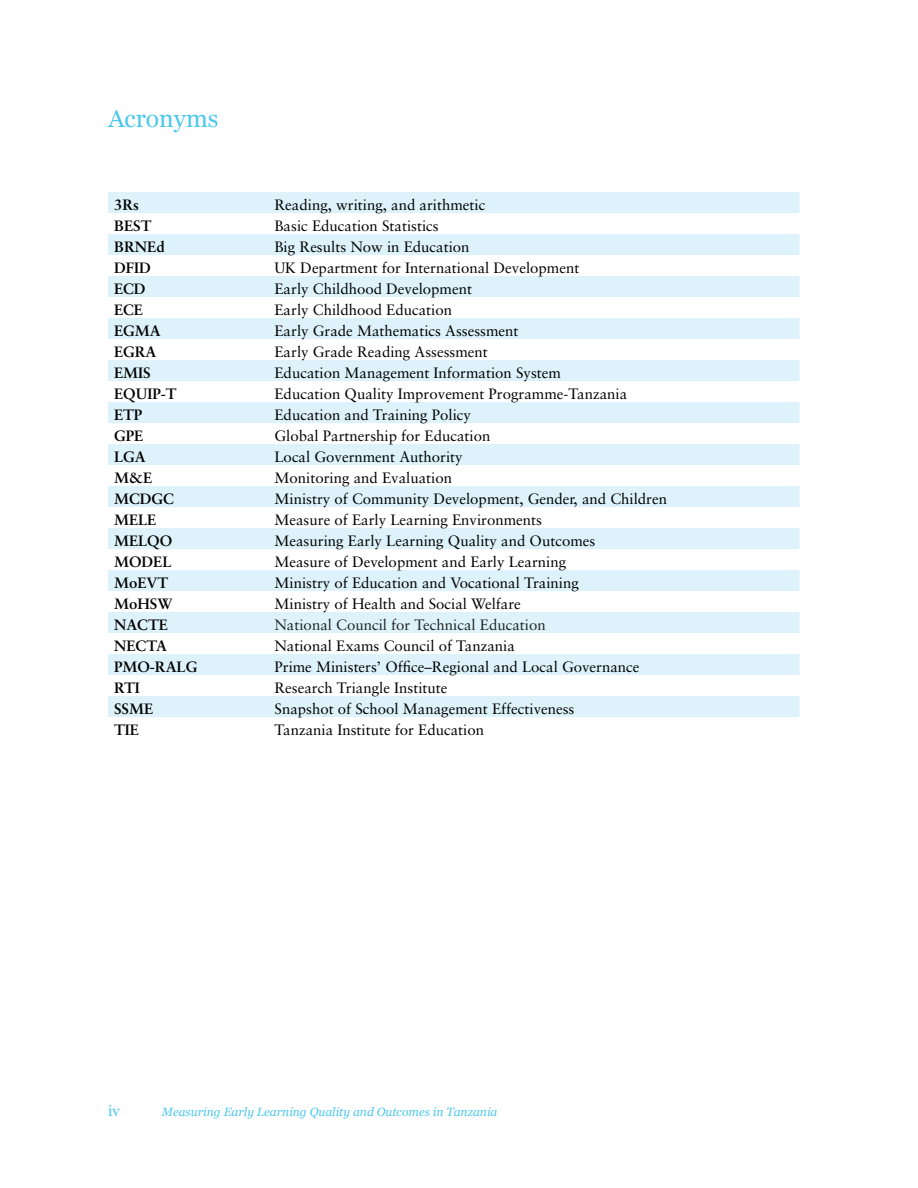
<style>
.page{position:relative;width:918px;height:1188px;background:#fff}
.page>*{position:absolute;margin:0;border:0;box-sizing:border-box;transform-origin:0 0}
.t1{font:24.75px "Georgia";color:#4dc8ed}
.t2{font:15px "Sabon";color:#000}
.t3{font:700 15px "Sabon";color:#000}
.t4{font:15px "Sabon";color:#222}
.t5{font:15px "Georgia";color:#4dc8ed}
.t6{font:italic 12px "Georgia";color:#4dc8ed}
</style>
<div class="page">
<svg style="left:108px;top:192px;width:692px;height:525px;fill:#ddf2fa"></svg>
<h1 class="t1" style="left:108px;top:104px;width:112px">Acronyms</h1>
<p class="t3" style="left:114px;top:195px;width:27px">3Rs</p>
<p class="t2" style="left:274px;top:196px;width:212px">Reading, writing, and arithmetic</p>
<p class="t3" style="left:114px;top:216px;width:39px">BEST</p>
<p class="t2" style="left:274px;top:217px;width:166px">Basic Education Statistics</p>
<p class="t3" style="left:114px;top:237px;width:52px">BRNEd</p>
<p class="t2" style="left:274px;top:238px;width:197px">Big Results Now in Education</p>
<p class="t3" style="left:114px;top:258px;width:38px">DFID</p>
<p class="t2" style="left:274px;top:259px;width:306px">UK Department for International Development</p>
<p class="t3" style="left:114px;top:279px;width:33px">ECD</p>
<p class="t2" style="left:274px;top:280px;width:199px">Early Childhood Development</p>
<p class="t3" style="left:114px;top:300px;width:31px">ECE</p>
<p class="t2" style="left:274px;top:301px;width:179px">Early Childhood Education</p>
<p class="t3" style="left:114px;top:321px;width:48px">EGMA</p>
<p class="t2" style="left:274px;top:322px;width:246px">Early Grade Mathematics Assessment</p>
<p class="t3" style="left:114px;top:342px;width:44px">EGRA</p>
<p class="t2" style="left:274px;top:343px;width:215px">Early Grade Reading Assessment</p>
<p class="t3" style="left:114px;top:363px;width:38px">EMIS</p>
<p class="t2" style="left:274px;top:364px;width:288px">Education Management Information System</p>
<p class="t3" style="left:114px;top:384px;width:64px">EQUIP-T</p>
<p class="t2" style="left:274px;top:385px;width:354px">Education Quality Improvement Programme-Tanzania</p>
<p class="t3" style="left:114px;top:405px;width:30px">ETP</p>
<p class="t2" style="left:274px;top:406px;width:198px">Education and Training Policy</p>
<p class="t3" style="left:114px;top:426px;width:31px">GPE</p>
<p class="t2" style="left:274px;top:427px;width:217px">Global Partnership for Education</p>
<p class="t3" style="left:114px;top:447px;width:33px">LGA</p>
<p class="t2" style="left:274px;top:448px;width:190px">Local Government Authority</p>
<p class="t3" style="left:114px;top:468px;width:40px">M&amp;E</p>
<p class="t2" style="left:274px;top:469px;width:179px">Monitoring and Evaluation</p>
<p class="t3" style="left:114px;top:489px;width:61px">MCDGC</p>
<p class="t2" style="left:274px;top:490px;width:394px">Ministry of Community Development, Gender, and Children</p>
<p class="t3" style="left:114px;top:510px;width:44px">MELE</p>
<p class="t2" style="left:274px;top:511px;width:269px">Measure of Early Learning Environments</p>
<p class="t3" style="left:114px;top:531px;width:60px">MELQO</p>
<p class="t2" style="left:274px;top:532px;width:322px">Measuring Early Learning Quality and Outcomes</p>
<p class="t3" style="left:114px;top:552px;width:59px">MODEL</p>
<p class="t2" style="left:274px;top:553px;width:293px">Measure of Development and Early Learning</p>
<p class="t3" style="left:114px;top:573px;width:56px">MoEVT</p>
<p class="t2" style="left:274px;top:574px;width:306px">Ministry of Education and Vocational Training</p>
<p class="t3" style="left:114px;top:594px;width:60px">MoHSW</p>
<p class="t2" style="left:274px;top:595px;width:248px">Ministry of Health and Social Welfare</p>
<p class="t3" style="left:114px;top:615px;width:56px">NACTE</p>
<p class="t4" style="left:274px;top:616px;width:273px">National Council for Technical Education</p>
<p class="t3" style="left:114px;top:636px;width:55px">NECTA</p>
<p class="t2" style="left:274px;top:637px;width:242px">National Exams Council of Tanzania</p>
<p class="t3" style="left:114px;top:657px;width:85px">PMO-RALG</p>
<p class="t2" style="left:274px;top:658px;width:367px">Prime Ministers’ Office–Regional and Local Governance</p>
<p class="t3" style="left:114px;top:678px;width:27px">RTI</p>
<p class="t2" style="left:274px;top:679px;width:175px">Research Triangle Institute</p>
<p class="t3" style="left:114px;top:699px;width:41px">SSME</p>
<p class="t2" style="left:274px;top:700px;width:301px">Snapshot of School Management Effectiveness</p>
<p class="t3" style="left:114px;top:720px;width:26px">TIE</p>
<p class="t2" style="left:274px;top:721px;width:211px">Tanzania Institute for Education</p>
<p class="t5" style="left:108px;top:1102px;width:13px">iv</p>
<p class="t6" style="left:162px;top:1105px;width:337px">Measuring Early Learning Quality and Outcomes in Tanzania</p>
</div>
